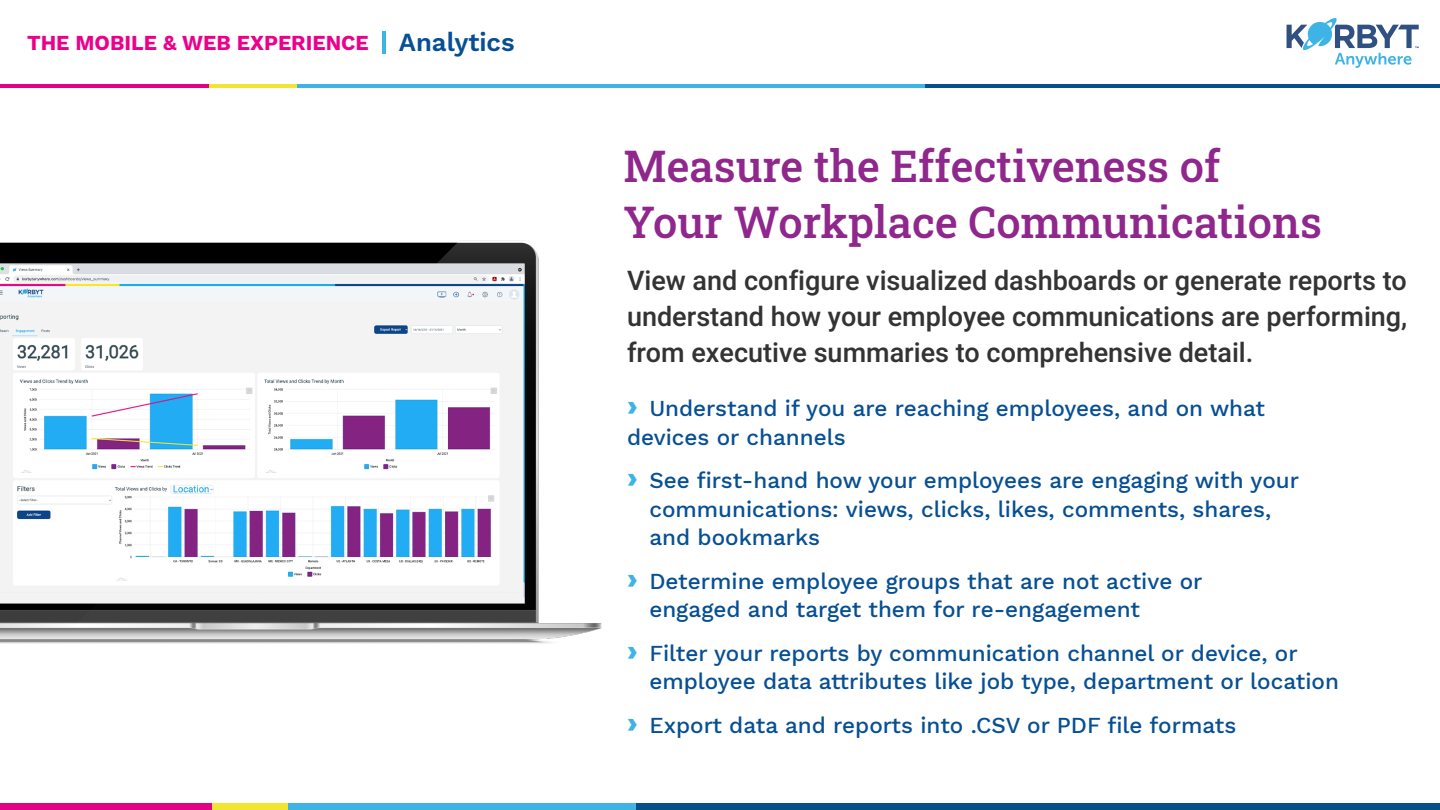
<style>
.page{position:relative;width:1440px;height:810px;background:#fff}
.page>*{position:absolute;margin:0;border:0;box-sizing:border-box;transform-origin:0 0}
.t1{font:43.5px/55.5px "Roboto Slab";color:#8f278d}
.t2{font:27px/36px "Heebo";color:#333;text-align:justify}
.t3{font:500 22.5px/28.5px "Work Sans";color:#074f94}
.t4{font:700 21px "Work Sans";color:#eb008b}
.s1{font-weight:600;font-size:25.65px;color:#074f94}
.s2{font-weight:800;font-size:30px;color:#3eb3e6}
</style>
<div class="page">
<hr style="left:102px;top:85px;width:1303px;height:3px;background:#3eb3e6">
<hr style="left:926px;top:85px;width:514px;height:3px;background:#074f8c">
<hr style="left:0;top:85px;width:265px;height:3px;background:#e40084">
<hr style="left:209px;top:85px;width:88px;height:3px;background:#f2e531">
<div style="left:121px;top:804px;width:1318px;height:6px;background:#3eb3e6"></div>
<div style="left:637px;top:804px;width:803px;height:6px;background:#074f8c"></div>
<div style="left:0;top:804px;width:260px;height:6px;background:#e40084"></div>
<div style="left:213px;top:803px;width:75px;height:7px;background:#f2e531"></div>
<svg style="left:1287px;top:18px;width:132px;height:50px"></svg>
<hr style="left:382px;top:31px;width:3px;height:22px;background:#3eb3e6">
<img style="left:0;top:240px;width:602px;height:404px">
<p class="t4" style="left:27px;top:27px;width:489px">THE MOBILE &amp; WEB EXPERIENCE <span class="s1">Analytics</span></p>
<h1 class="t1" style="left:624px;top:138px;width:700px">Measure the Effectiveness of<br>Your Workplace Communications</h1>
<p class="t2" style="left:627px;top:263px;width:782px">View and configure visualized dashboards or generate reports to understand how your employee communications are performing, from executive summaries to comprehensive detail.</p>
<p class="t3" style="left:627px;top:394px;width:640px"><span class="s2">›</span> Understand if you are reaching employees, and on what devices or channels</p>
<p class="t3" style="left:649px;top:466px;width:651px;text-indent:-22px"><span class="s2">›</span> See first-hand how your employees are engaging with your communications: views, clicks, likes, comments, shares, and bookmarks</p>
<p class="t3" style="left:649px;top:566px;width:555px;text-indent:-22px"><span class="s2">›</span> Determine employee groups that are not active or engaged and target them for re-engagement</p>
<p class="t3" style="left:649px;top:638px;width:691px;text-indent:-22px"><span class="s2">›</span> Filter your reports by communication channel or device, or employee data attributes like job type, department or location</p>
<p class="t3" style="left:627px;top:710px;width:611px"><span class="s2">›</span> Export data and reports into .CSV or PDF file formats</p>
</div>
